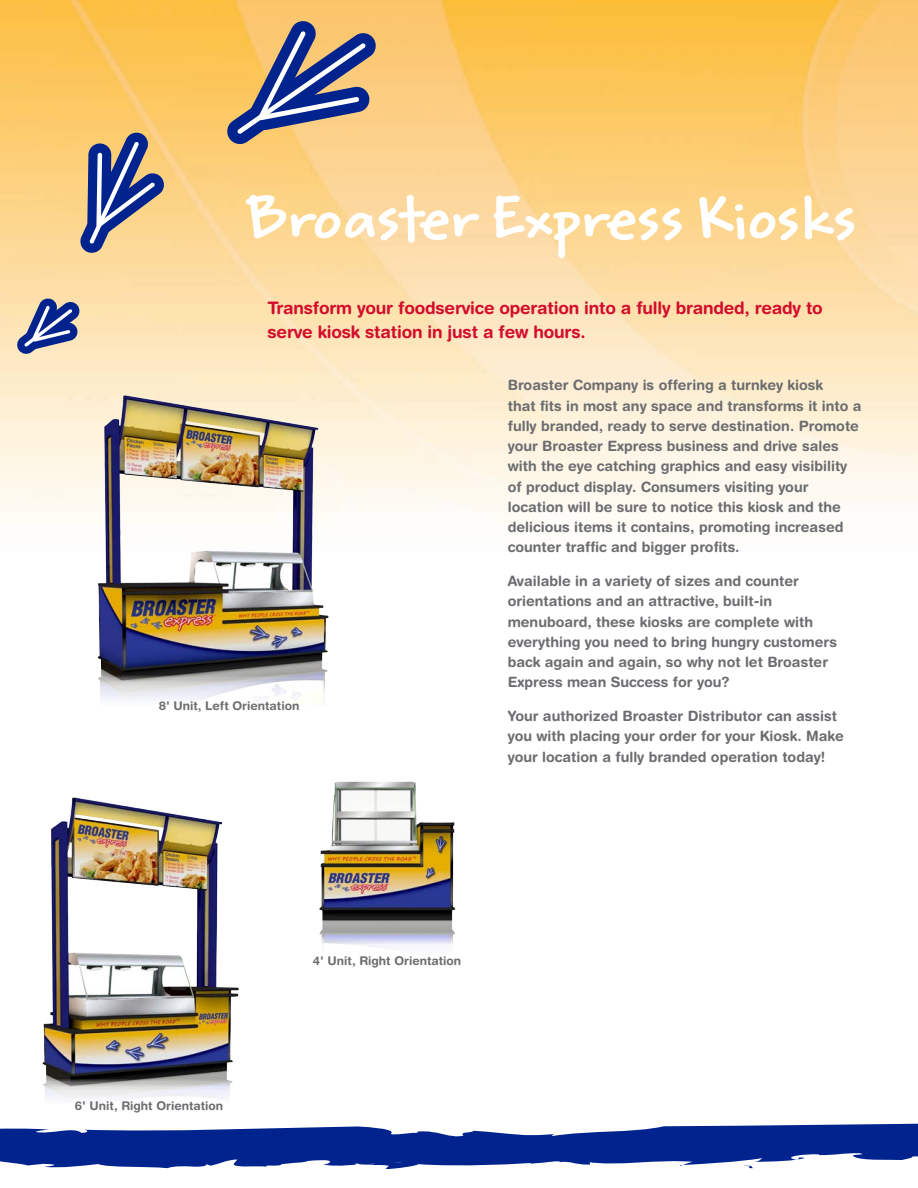
<style>
.page{position:relative;width:918px;height:1188px;background:#fff}
.page>*{position:absolute;margin:0;border:0;box-sizing:border-box;transform-origin:0 0}
.t1{font:700 58.5px "Weber Hand ITC Std";letter-spacing:-.07em;color:#fff}
.t2{font:700 17.25px/24px "Helvetica Rounded LT Std";letter-spacing:-.01em;color:#d30d2b}
.t3{font:700 14.25px/20.2px "Helvetica Rounded LT Std";color:#6c6d70}
.t4{font:700 12px "Helvetica Rounded LT Std";color:#6c6d70}
</style>
<div class="page">
<img style="left:0;top:0;width:918px;height:512px">
<svg style="left:0;top:1123px;width:918px;height:46px;fill:#00238e"></svg>
<svg style="left:743px;top:1165px;width:14px;height:3px"></svg>
<img style="left:319px;top:781px;width:137px;height:166px">
<svg style="left:79px;top:131px;width:86px;height:123px;background:#999295"></svg>
<svg style="left:16px;top:297px;width:64px;height:58px;background:#8c91ab"></svg>
<svg style="left:226px;top:19px;width:151px;height:127px;background:#a59486"></svg>
<img style="left:90px;top:389px;width:248px;height:312px">
<img style="left:42px;top:797px;width:197px;height:302px">
<p class="t1" style="left:245px;top:179px;width:616px">Broaster Express Kiosks</p>
<p class="t2" style="left:268px;top:296px;width:557px">Transform your foodservice operation into a fully branded, ready to serve kiosk station in just a few hours.</p>
<p class="t4" style="left:159px;top:698px;width:142px">8' Unit, Left Orientation</p>
<p class="t3" style="left:508px;top:375px;width:355px">Broaster Company is offering a turnkey kiosk<br>that fits in most any space and transforms it into a fully branded, ready to serve destination. Promote your Broaster Express business and drive sales with the eye catching graphics and easy visibility of product display. Consumers visiting your location will be sure to notice this kiosk and the delicious items it contains, promoting increased counter traffic and bigger profits.</p>
<p class="t3" style="left:508px;top:571px;width:331px">Available in a variety of sizes and counter orientations and an attractive, built-in menuboard, these kiosks are complete with everything you need to bring hungry customers back again and again, so why not let Broaster Express mean Success for you?</p>
<p class="t3" style="left:508px;top:706px;width:338px">Your authorized Broaster Distributor can assist you with placing your order for your Kiosk. Make your location a fully branded operation today!</p>
<p class="t4" style="left:75px;top:1098px;width:150px">6' Unit, Right Orientation</p>
<p class="t4" style="left:313px;top:954px;width:150px">4' Unit, Right Orientation</p>
</div>
